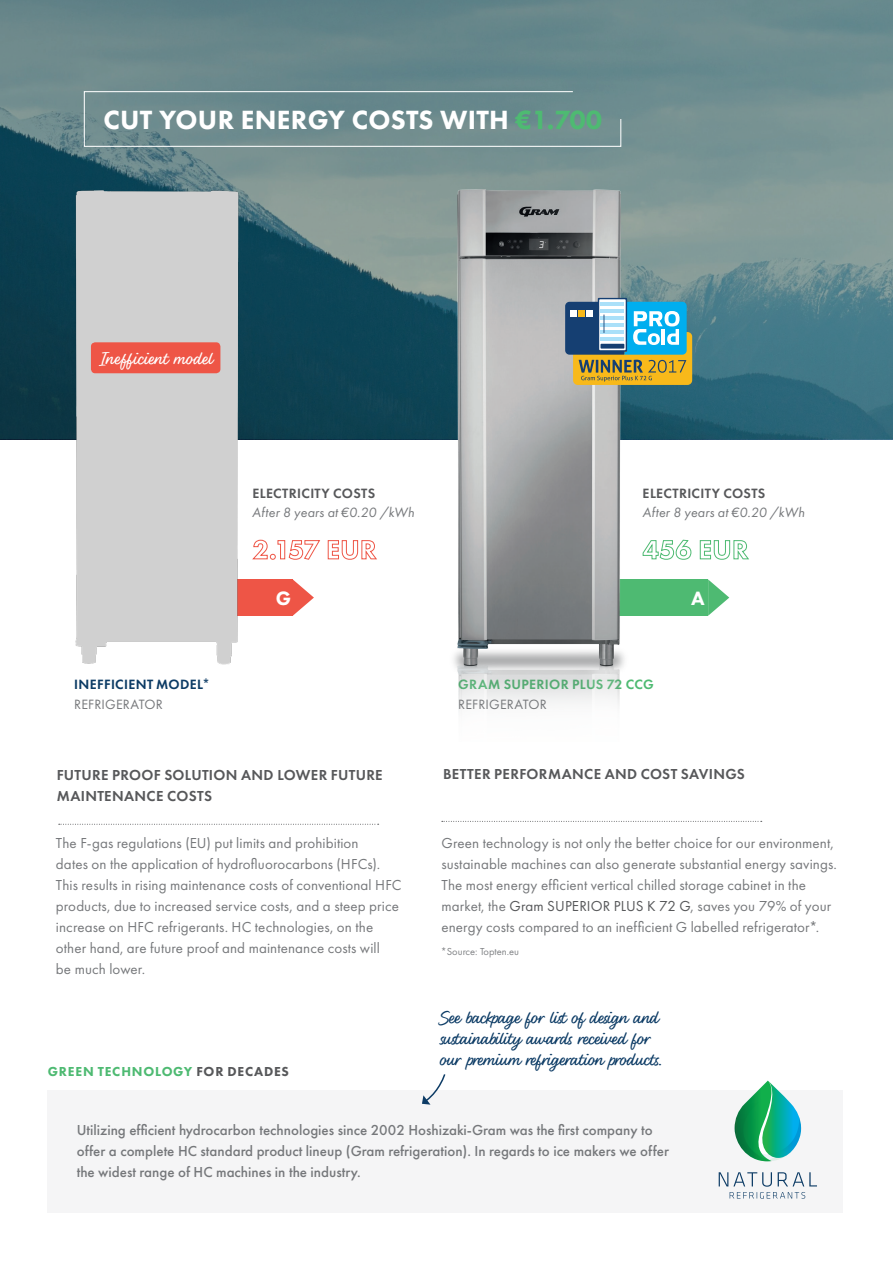
<style>
.page{position:relative;width:893px;height:1263px;background:#fff}
.page>*{position:absolute;margin:0;border:0;box-sizing:border-box;transform-origin:0 0}
.Basisalinea{font:800 27.3px "Futura PT";letter-spacing:.01em;color:#fff}
.Basisalinea-2{font:22.5px/21px "Enticing Script";letter-spacing:-.02em;color:#0c3b65}
.Basisalinea-3{font:22.5px "Enticing Script";letter-spacing:-.01em;color:#fff}
.Basisalinea-4{font:800 20.1px "Futura PT";color:#fff}
.Basisalinea-5{font:15px/21px "Futura PT";letter-spacing:.01em;color:#76787b}
.t1{font:500 15px/21px "Futura PT";color:#76787b}
.Basisalinea-6{font:600 15px/21px "Futura PT";letter-spacing:.025em;color:#57585a}
.Basisalinea-7{font:italic 13.95px/19.6px "Futura PT";letter-spacing:.01em;color:#76787b}
.Basisalinea-8{font:600 13.95px/19.6px "Futura PT";letter-spacing:.02em;color:#4eba72}
.Basisalinea-9{font:600 13.95px/19.6px "Futura PT";letter-spacing:.025em;color:#0c3b65}
.Basisalinea-10{font:800 13.5px "Futura PT";letter-spacing:.055em;color:#4eba72}
.t2{font:10.5px "Futura PT";color:#808285}
.s1{color:#4eba72}
.s2{font-weight:600;font-style:normal;color:#57585a}
.s3{font-weight:400;color:#76787b}
.s4{color:#57585a}
</style>
<div class="page">
<svg style="left:442px;top:821px;width:320px;height:1px"></svg>
<svg style="left:59px;top:824px;width:320px;height:1px"></svg>
<svg style="left:708px;top:579px;width:21px;height:37px"></svg>
<div style="left:612px;top:579px;width:96px;height:37px;background:#4eba72"></div>
<svg style="left:293px;top:579px;width:21px;height:37px"></svg>
<div style="left:232px;top:579px;width:61px;height:37px;background:#ee5546"></div>
<div style="left:48px;top:1091px;width:795px;height:122px;background:#f5f5f6"></div>
<svg style="left:719px;top:1172px;width:98px;height:26px"></svg>
<svg style="left:735px;top:1080px;width:66px;height:82px"></svg>
<svg style="left:422px;top:1074px;width:24px;height:31px"></svg>
<svg style="left:0;top:0;width:893px;height:438px;background:#587c82"></svg>
<svg style="left:642px;top:539px;width:50px;height:21px"></svg>
<svg style="left:699px;top:540px;width:50px;height:20px"></svg>
<svg style="left:269px;top:540px;width:51px;height:20px"></svg>
<svg style="left:327px;top:540px;width:50px;height:20px"></svg>
<img style="left:448px;top:177px;width:182px;height:532px">
<div style="left:573px;top:332px;width:119px;height:53px;background:#f8b91a;border-radius:5px"></div>
<svg style="left:565px;top:298px;width:122px;height:84px"></svg>
<img style="left:47px;top:167px;width:222px;height:498px">
<div style="left:91px;top:342px;width:129px;height:31px;background:#ee5546;border-radius:4px"></div>
<svg style="left:83px;top:91px;width:539px;height:56px;background:#718e91"></svg>
<p class="Basisalinea" style="left:103px;top:102px;width:500px">CUT YOUR ENERGY COSTS WITH <span class="s1">€1.700</span></p>
<p class="Basisalinea-3" style="left:100px;top:347px;width:113px">Inefficient model</p>
<p class="Basisalinea-7" style="left:252px;top:483px;width:164px"><span class="s2">ELECTRICITY COSTS<br></span>After 8 years at €0.20 /kWh</p>
<p class="Basisalinea-7" style="left:643px;top:483px;width:164px"><span class="s2">ELECTRICITY COSTS<br></span>After 8 years at €0.20 /kWh</p>
<p class="Basisalinea-4" style="left:276px;top:586px;width:17px">G</p>
<p class="Basisalinea-4" style="left:691px;top:586px;width:15px">A</p>
<p class="Basisalinea-9" style="left:74px;top:674px;width:137px">INEFFICIENT MODEL*<br><span class="s3">REFRIGERATOR</span></p>
<p class="Basisalinea-8" style="left:458px;top:674px;width:197px">GRAM SUPERIOR PLUS 72 CCG<br><span class="s3">REFRIGERATOR</span></p>
<p class="Basisalinea-6" style="left:57px;top:764px;width:327px">FUTURE PROOF SOLUTION AND LOWER FUTURE<br>MAINTENANCE COSTS</p>
<p class="Basisalinea-5" style="left:56px;top:833px;width:347px">The F-gas regulations (EU) put limits and prohibition<br>dates on the application of hydrofluorocarbons (HFCs).<br>This results in rising maintenance costs of conventional HFC products, due to increased service costs, and a steep price increase on HFC refrigerants. HC technologies, on the other hand, are future proof and maintenance costs will<br>be much lower.</p>
<p class="Basisalinea-10" style="left:48px;top:1063px;width:243px">GREEN TECHNOLOGY <span class="s4">FOR DECADES</span></p>
<p class="Basisalinea-6" style="left:443px;top:763px;width:303px">BETTER PERFORMANCE AND COST SAVINGS</p>
<p class="Basisalinea-5" style="left:441px;top:833px;width:397px">Green technology is not only the better choice for our environment, sustainable machines can also generate substantial energy savings.<br>The most energy efficient vertical chilled storage cabinet in the market, the <span class="s4">Gram SUPERIOR PLUS K 72 G</span>, saves you 79% of your energy costs compared to an inefficient G labelled refrigerator*.</p>
<p class="t2" style="left:441px;top:945px;width:80px">*Source: Topten.eu</p>
<p class="Basisalinea-2" style="left:438px;top:1008px;width:225px">See backpage for list of design and sustainability awards received for our premium refrigeration products.</p>
<p class="t1" style="left:77px;top:1119px;width:594px">Utilizing efficient hydrocarbon technologies since 2002 Hoshizaki-Gram was the first company to offer a complete HC standard product lineup (Gram refrigeration). In regards to ice makers we offer the widest range of HC machines in the industry.</p>
</div>
